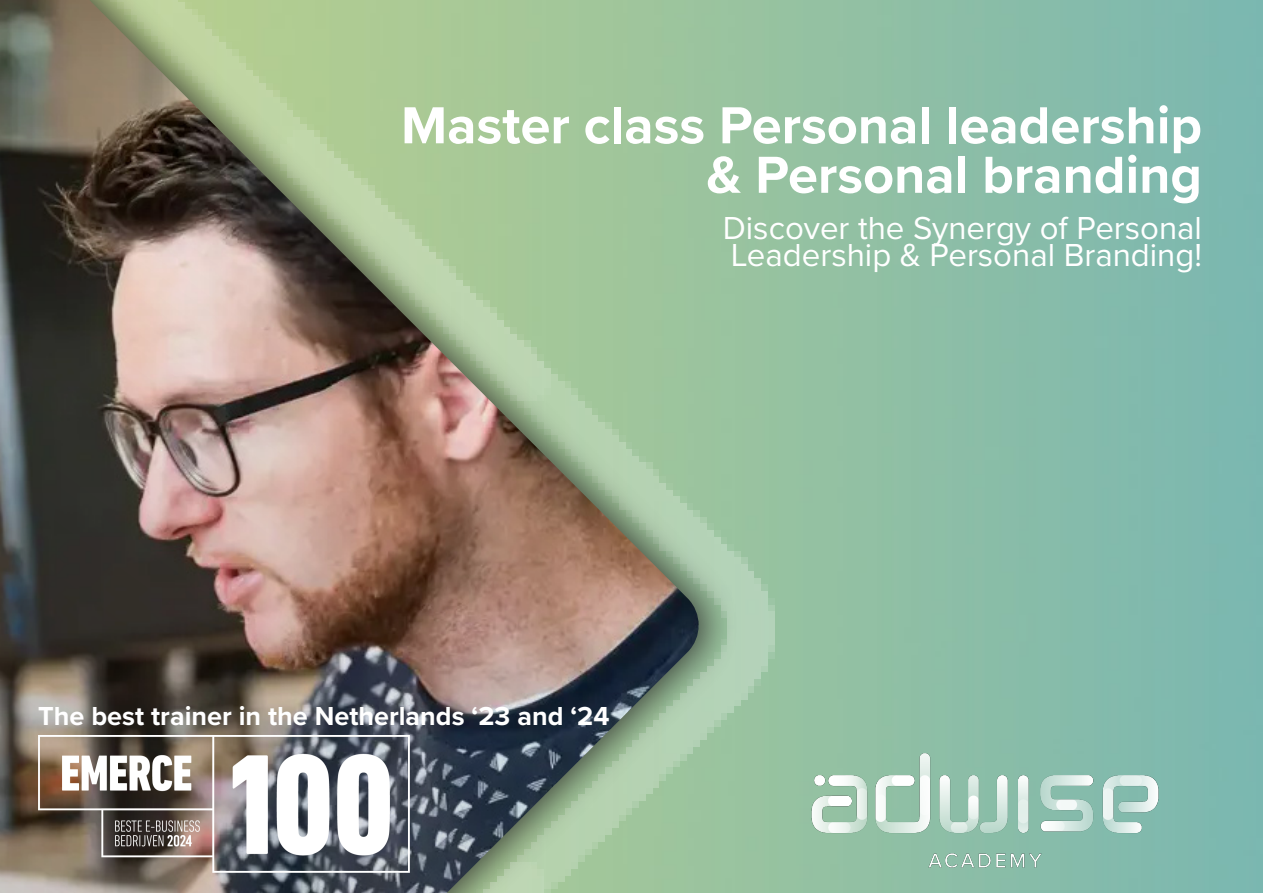
<style>
.page{position:relative;width:1263px;height:893px;background:#fff}
.page>*{position:absolute;margin:0;border:0;box-sizing:border-box;transform-origin:0 0}
.t1{font:700 54px "Proxima Nova";color:#fff}
.t2{font:33px "Proxima Nova";color:#fff}
.t3{font:700 27px "Proxima Nova";color:#fff}
</style>
<div class="page">
<div style="left:739px;top:0;width:89px;height:893px;background:#96c2a1"></div>
<div style="left:0;top:0;width:739px;height:893px;background:#231f20;opacity:.75"></div>
<img style="left:0;top:0;width:702px;height:893px">
<img style="left:811px;top:753px;width:347px;height:114px">
<img style="left:38px;top:736px;width:372px;height:136px">
<p class="t1" style="left:401px;top:85px;width:802px">Master class Personal leadership</p>
<p class="t1" style="left:706px;top:135px;width:497px">&amp; Personal branding</p>
<p class="t2" style="left:723px;top:203px;width:481px">Discover the Synergy of Personal</p>
<p class="t2" style="left:731px;top:230px;width:473px">Leadership &amp; Personal Branding!</p>
<p class="t3" style="left:38px;top:696px;width:573px">The best trainer in the Netherlands ‘23 and ‘24</p>
</div>
